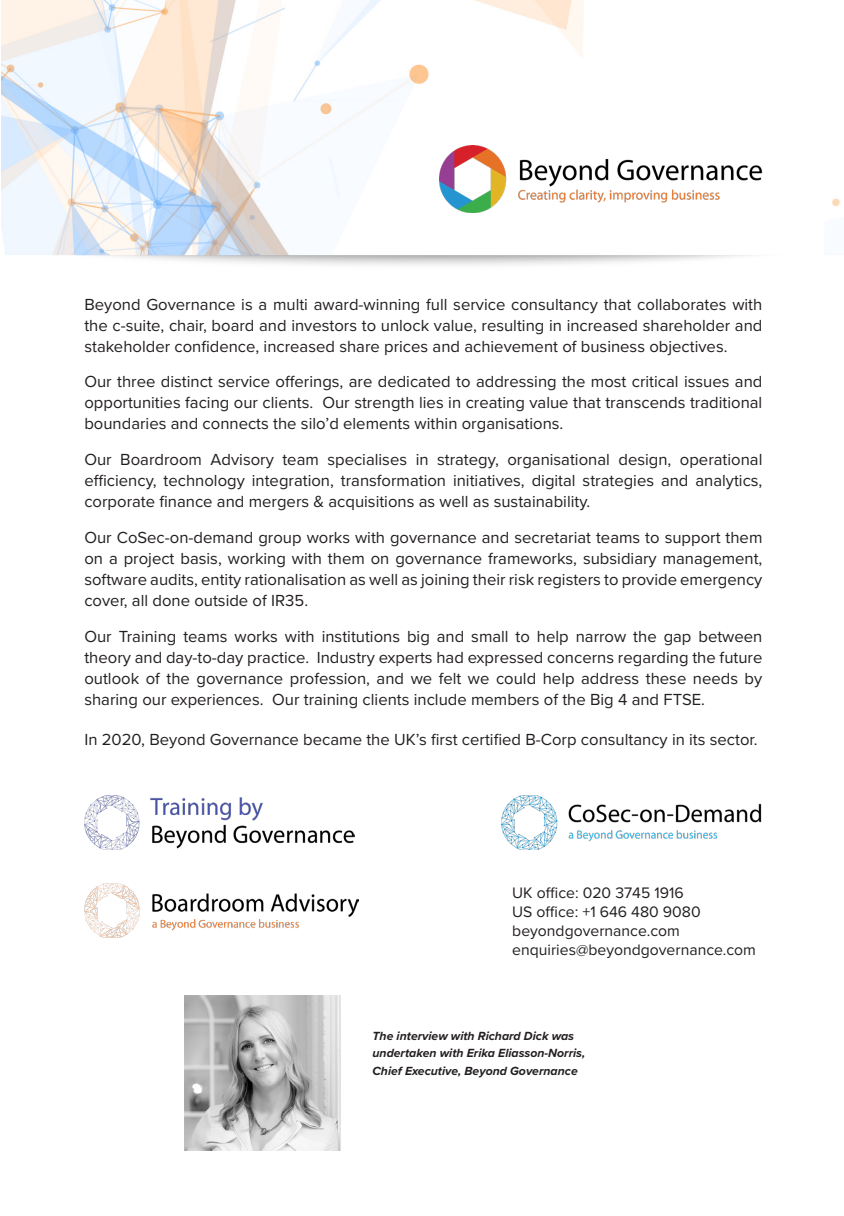
<style>
.page{position:relative;width:844px;height:1216px;background:#fff}
.page>*{position:absolute;margin:0;border:0;box-sizing:border-box;transform-origin:0 0}
.Text{font:16.62px/21px "Proxima Nova";color:#231f20;text-align:justify}
.t1{font:15.75px "Proxima Nova";color:#231f20}
.Photo_credits_left{font:italic 700 12.25px "Proxima Nova";color:#231f20}
</style>
<div class="page">
<img style="left:2px;top:0;width:838px;height:265px">
<img style="left:439px;top:146px;width:323px;height:66px">
<img style="left:84px;top:883px;width:274px;height:54px">
<img style="left:84px;top:795px;width:271px;height:54px">
<img style="left:185px;top:995px;width:155px;height:155px">
<img style="left:501px;top:795px;width:260px;height:54px">
<p class="Text" style="left:84px;top:293px;width:679px">Beyond Governance is a multi award-winning full service consultancy that collaborates with the c-suite, chair, board and investors to unlock value, resulting in increased shareholder and stakeholder confidence, increased share prices and achievement of business objectives.</p>
<p class="Text" style="left:84px;top:370px;width:679px">Our three distinct service offerings, are dedicated to addressing the most critical issues and opportunities facing our clients. Our strength lies in creating value that transcends traditional boundaries and connects the silo’d elements within organisations.</p>
<p class="Text" style="left:84px;top:448px;width:679px">Our Boardroom Advisory team specialises in strategy, organisational design, operational efficiency, technology integration, transformation initiatives, digital strategies and analytics, corporate finance and mergers &amp; acquisitions as well as sustainability.</p>
<p class="Text" style="left:84px;top:526px;width:679px">Our CoSec-on-demand group works with governance and secretariat teams to support them on a project basis, working with them on governance frameworks, subsidiary management, software audits, entity rationalisation as well as joining their risk registers to provide emergency cover, all done outside of IR35.</p>
<p class="Text" style="left:84px;top:625px;width:679px">Our Training teams works with institutions big and small to help narrow the gap between theory and day-to-day practice. Industry experts had expressed concerns regarding the future outlook of the governance profession, and we felt we could help address these needs by sharing our experiences. Our training clients include members of the Big 4 and FTSE.</p>
<p class="Text" style="left:84px;top:728px;width:674px">In 2020, Beyond Governance became the UK’s first certified B-Corp consultancy in its sector.</p>
<p class="t1" style="left:512px;top:880px;width:173px">UK office: 020 3745 1916</p>
<p class="t1" style="left:512px;top:899px;width:190px">US office: +1 646 480 9080</p>
<p class="t1" style="left:512px;top:918px;width:169px">beyondgovernance.com</p>
<p class="t1" style="left:512px;top:937px;width:245px">enquiries@beyondgovernance.com</p>
<p class="Photo_credits_left" style="left:372px;top:1026px;width:203px">The interview with Richard Dick was</p>
<p class="Photo_credits_left" style="left:372px;top:1043px;width:214px">undertaken with Erika Eliasson-Norris,</p>
<p class="Photo_credits_left" style="left:372px;top:1061px;width:207px">Chief Executive, Beyond Governance</p>
</div>
